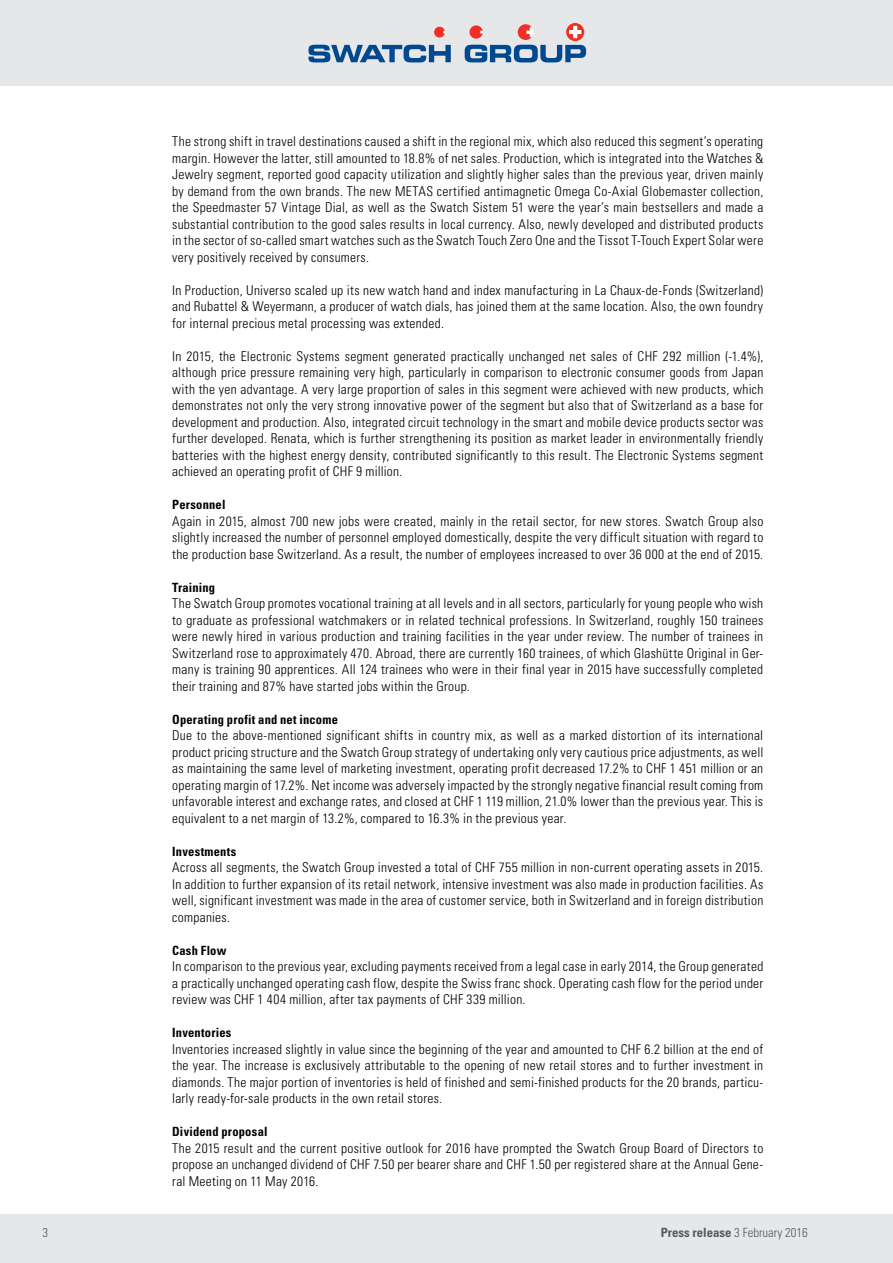
<style>
.page{position:relative;width:893px;height:1263px;background:#fff}
.page>*{position:absolute;margin:0;border:0;box-sizing:border-box;transform-origin:0 0}
.t1{font:300 condensed 13.5px/16.5px "Univers LT";letter-spacing:.02em;color:#000;text-align:justify}
.t2{font:700 condensed 12.75px "Univers LT Std";letter-spacing:.015em;color:#000}
.t3{font:300 condensed 12.75px "Univers LT Std";color:#58595b}
.s1{font-weight:700}
</style>
<div class="page">
<div style="left:0;top:1213px;width:893px;height:50px;background:#e6e7e8"></div>
<div style="left:0;top:0;width:893px;height:86px;background:#e6e7e8"></div>
<svg style="left:308px;top:45px;width:143px;height:17px"></svg>
<svg style="left:434px;top:27px;width:11px;height:11px"></svg>
<svg style="left:465px;top:23px;width:121px;height:39px"></svg>
<p class="t1" style="left:172px;top:133px;width:593px">The strong shift in travel destinations caused a shift in the regional mix, which also reduced this segment’s operating margin. However the latter, still amounted to 18.8% of net sales. Production, which is integrated into the Watches &amp; Jewelry segment, reported good capacity utilization and slightly higher sales than the previous year, driven mainly by demand from the own brands. The new METAS certified antimagnetic Omega Co-Axial Globemaster collection, the Speedmaster 57 Vintage Dial, as well as the Swatch Sistem 51 were the year’s main bestsellers and made a substantial contribution to the good sales results in local currency. Also, newly developed and distributed products in the sector of so-called smart watches such as the Swatch Touch Zero One and the Tissot T-Touch Expert Solar were very positively received by consumers.</p>
<p class="t1" style="left:172px;top:281px;width:592px">In Production, Universo scaled up its new watch hand and index manufacturing in La Chaux-de-Fonds (Switzerland) and Rubattel &amp; Weyermann, a producer of watch dials, has joined them at the same location. Also, the own foundry for internal precious metal processing was extended.</p>
<p class="t1" style="left:172px;top:347px;width:593px">In 2015, the Electronic Systems segment generated practically unchanged net sales of CHF 292 million (-1.4%), although price pressure remaining very high, particularly in comparison to electronic consumer goods from Japan with the yen advantage. A very large proportion of sales in this segment were achieved with new products, which demonstrates not only the very strong innovative power of the segment but also that of Switzerland as a base for development and production. Also, integrated circuit technology in the smart and mobile device products sector was further developed. Renata, which is further strengthening its position as market leader in environmentally friendly batteries with the highest energy density, contributed significantly to this result. The Electronic Systems segment achieved an operating profit of CHF 9 million.</p>
<p class="t2" style="left:172px;top:497px;width:55px">Personnel</p>
<p class="t1" style="left:172px;top:513px;width:593px">Again in 2015, almost 700 new jobs were created, mainly in the retail sector, for new stores. Swatch Group also slightly increased the number of personnel employed domestically, despite the very difficult situation with regard to the production base Switzerland. As a result, the number of employees increased to over 36 000 at the end of 2015.</p>
<p class="t2" style="left:172px;top:579px;width:44px">Training</p>
<p class="t1" style="left:172px;top:595px;width:593px">The Swatch Group promotes vocational training at all levels and in all sectors, particularly for young people who wish to graduate as professional watchmakers or in related technical professions. In Switzerland, roughly 150 trainees were newly hired in various production and training facilities in the year under review. The number of trainees in Switzerland rose to approximately 470. Abroad, there are currently 160 trainees, of which Glashütte Original in Ger&shy;many is training 90 apprentices. All 124 trainees who were in their final year in 2015 have successfully completed their training and 87% have started jobs within the Group.</p>
<p class="t2" style="left:172px;top:711px;width:167px">Operating profit and net income</p>
<p class="t1" style="left:172px;top:727px;width:593px">Due to the above-mentioned significant shifts in country mix, as well as a marked distortion of its international product pricing structure and the Swatch Group strategy of undertaking only very cautious price adjustments, as well as maintaining the same level of marketing investment, operating profit decreased 17.2% to CHF 1 451 million or an operating margin of 17.2%. Net income was adversely impacted by the strongly negative financial result coming from unfavorable interest and exchange rates, and closed at CHF 1 119 million, 21.0% lower than the previous year. This is equivalent to a net margin of 13.2%, compared to 16.3% in the previous year.</p>
<p class="t2" style="left:172px;top:843px;width:66px">Investments</p>
<p class="t1" style="left:172px;top:859px;width:593px">Across all segments, the Swatch Group invested a total of CHF 755 million in non-current operating assets in 2015.<br>In addition to further expansion of its retail network, intensive investment was also made in production facilities. As well, significant investment was made in the area of customer service, both in Switzerland and in foreign distribution companies.</p>
<p class="t2" style="left:172px;top:942px;width:56px">Cash Flow</p>
<p class="t1" style="left:172px;top:958px;width:593px">In comparison to the previous year, excluding payments received from a legal case in early 2014, the Group generated a practically unchanged operating cash flow, despite the Swiss franc shock. Operating cash flow for the period under review was CHF 1 404 million, after tax payments of CHF 339 million.</p>
<p class="t2" style="left:172px;top:1025px;width:61px">Inventories</p>
<p class="t1" style="left:172px;top:1041px;width:593px">Inventories increased slightly in value since the beginning of the year and amounted to CHF 6.2 billion at the end of the year. The increase is exclusively attributable to the opening of new retail stores and to further investment in diamonds. The major portion of inventories is held of finished and semi-finished products for the 20 brands, particu&shy;larly ready-for-sale products in the own retail stores.</p>
<p class="t2" style="left:172px;top:1124px;width:97px">Dividend proposal</p>
<p class="t1" style="left:172px;top:1140px;width:593px">The 2015 result and the current positive outlook for 2016 have prompted the Swatch Group Board of Directors to propose an unchanged dividend of CHF 7.50 per bearer share and CHF 1.50 per registered share at the Annual Gene&shy;ral Meeting on 11 May 2016.</p>
<p class="t3" style="left:43px;top:1224px;width:7px">3</p>
<p class="t3" style="left:661px;top:1224px;width:149px"><span class="s1">Press release</span> 3 February 2016</p>
</div>
